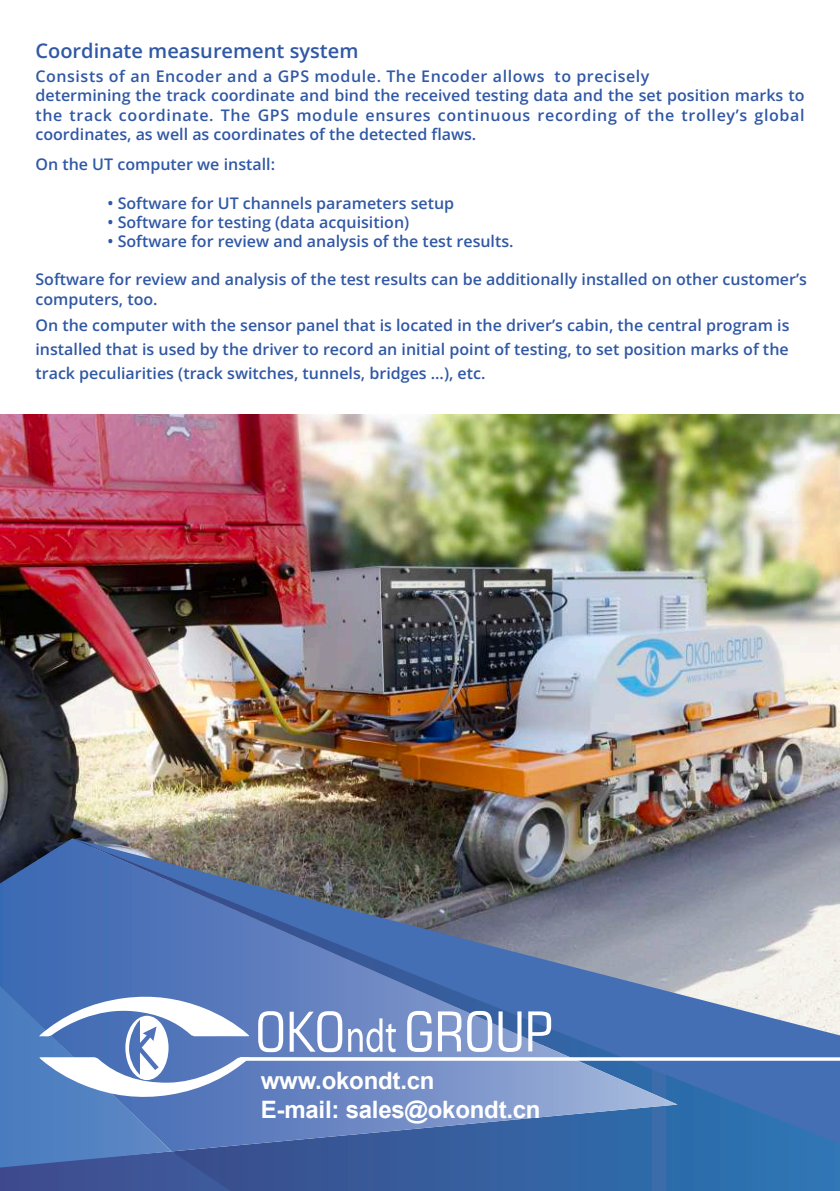
<style>
.page{position:relative;width:840px;height:1191px;background:#fff}
.page>*{position:absolute;margin:0;border:0;box-sizing:border-box;transform-origin:0 0}
.t1{font:700 24px/28.8px "Arial";letter-spacing:-.01em;color:#fff}
.t2{font:600 20px "Open Sans";color:#3058a5}
.t3{font:600 16px/24px "Open Sans";color:#3058a5}
.t4{font:600 16px/19.2px "Open Sans";letter-spacing:.035em;color:#3058a5}
</style>
<div class="page">
<img style="left:0;top:414px;width:839px;height:424px">
<svg style="left:249px;top:838px;width:590px;height:353px;background:#6786b1"></svg>
<svg style="left:0;top:838px;width:677px;height:313px;background:#5a74a2"></svg>
<svg style="left:0;top:986px;width:249px;height:205px;background:#6887bf"></svg>
<hr style="left:240px;top:1057px;width:599px;height:3px;background:#fff">
<svg style="left:258px;top:1011px;width:25px;height:41px"></svg>
<svg style="left:289px;top:1011px;width:53px;height:41px"></svg>
<svg style="left:407px;top:1011px;width:24px;height:41px"></svg>
<svg style="left:437px;top:1011px;width:24px;height:40px"></svg>
<svg style="left:467px;top:1011px;width:25px;height:41px"></svg>
<svg style="left:498px;top:1011px;width:23px;height:41px"></svg>
<svg style="left:528px;top:1011px;width:23px;height:40px"></svg>
<svg style="left:348px;top:1018px;width:47px;height:34px"></svg>
<p class="t2" style="left:35px;top:37px;width:324px">Coordinate measurement system</p>
<p class="t4" style="left:35px;top:66px;width:770px">Consists of an Encoder and a GPS module. The Encoder allows to precisely<br>determining the track coordinate and bind the received testing data and the set position marks to the track coordinate. The GPS module ensures continuous recording of the trolley’s global coordinates, as well as coordinates of the detected flaws.</p>
<p class="t3" style="left:35px;top:152px;width:241px">On the UT computer we install:</p>
<p class="t3" style="left:107px;top:190px;width:348px">• Software for UT channels parameters setup</p>
<p class="t3" style="left:107px;top:210px;width:303px">• Software for testing (data acquisition)</p>
<p class="t3" style="left:107px;top:229px;width:407px">• Software for review and analysis of the test results.</p>
<p class="t3" style="left:35px;top:270px;width:772px;line-height:19.2px">Software for review and analysis of the test results can be additionally installed on other customer’s computers, too.</p>
<p class="t3" style="left:35px;top:313px;width:755px;text-align:justify">On the computer with the sensor panel that is located in the driver’s cabin, the central program is installed that is used by the driver to record an initial point of testing, to set position marks of the track peculiarities (track switches, tunnels, bridges ...), etc.</p>
<h1 class="t1" style="left:261px;top:1066px;width:281px">www.okondt.cn<br>E-mail: sales@okondt.cn</h1>
</div>
